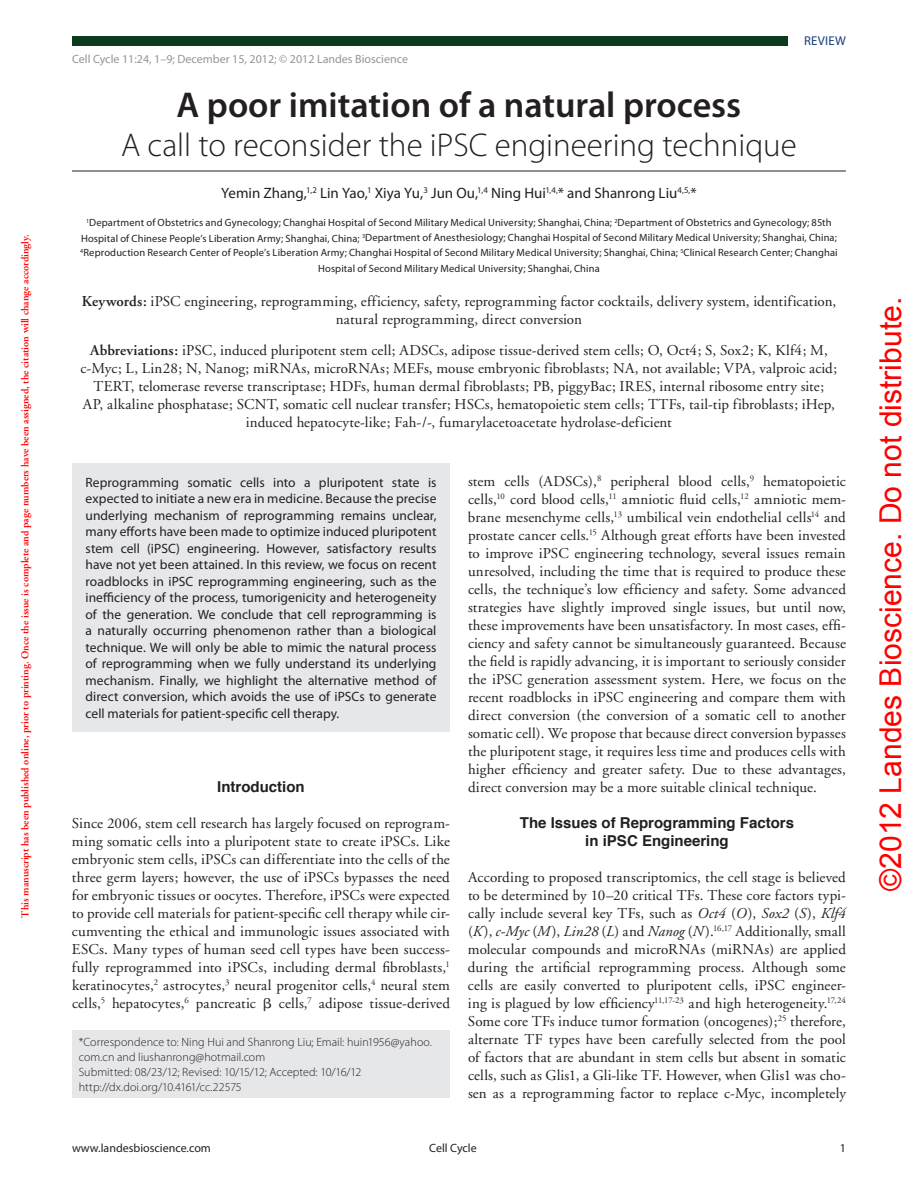
<style>
.page{position:relative;width:918px;height:1188px;background:#fff}
.page>*{position:absolute;margin:0;border:0;box-sizing:border-box;transform-origin:0 0}
.t1{font:600 36px "Myriad Pro";color:#231f20}
.t2{font:300 33px "Myriad Pro";color:#231f20}
.t3{font:30.15px "Arial";color:#f00}
.t4{font:15px/18px "Adobe Garamond";letter-spacing:.005em;color:#231f20;text-align:justify}
.t5{font:15px "Myriad Pro";color:#231f20}
.t6{font:700 15px/18px "Helvetica";color:#231f20;text-align:center}
.t7{font:13.5px/16.5px "Myriad Pro";letter-spacing:.005em;color:#231f20;text-align:justify}
.t8{font:12.75px "Myriad Pro";letter-spacing:.02em;color:#193f7c}
.t9{font:300 12px/15px "Myriad Pro";color:#231f20}
.t10{font:12px "Myriad Pro";color:#939598}
.t11{font:12px "Myriad Pro";color:#231f20}
.t12{font:10.5px/15px "Myriad Pro";letter-spacing:.01em;color:#231f20;text-align:center}
.t13{font:600 10.5px "Adobe Garamond";color:#f00}
.s1{font-weight:600}
.s2{font-family:"Universal Std Greekw Math Pi"}
.s3{font-style:italic}
</style>
<div class="page">
<div style="left:72px;top:36px;width:715px;height:10px;background:#0b3b1c"></div>
<div style="left:72px;top:1030px;width:378px;height:68px;background:#e6e7e9"></div>
<div style="left:72px;top:463px;width:378px;height:268px;background:#e6e7e9"></div>
<hr style="left:72px;top:171px;width:774px;height:1px;background:#231f20">
<p class="t13" style="left:19px;top:918px;width:685px;rotate:-90deg">This manuscript has been published online, prior to printing. Once the issue is complete and page numbers have been assigned, the citation will change accordingly.</p>
<p class="t10" style="left:72px;top:52px;width:338px">Cell Cycle 11:24, 1–9; December 15, 2012; © 2012 Landes Bioscience</p>
<p class="t8" style="left:804px;top:32px;width:43px">REVIEW</p>
<h1 class="t1" style="left:177px;top:82px;width:566px">A poor imitation of a natural process</h1>
<h2 class="t2" style="left:121px;top:125px;width:677px">A call to reconsider the iPSC engineering technique</h2>
<p class="t5" style="left:221px;top:184px;width:477px">Yemin Zhang,<sup>1,2</sup> Lin Yao,<sup>1</sup> Xiya Yu,<sup>3</sup> Jun Ou,<sup>1,4</sup> Ning Hui<sup>1,4,</sup>* and Shanrong Liu<sup>4,5,</sup>*</p>
<p class="t12" style="left:80px;top:215px;width:759px"><sup>1</sup>Department of Obstetrics and Gynecology; Changhai Hospital of Second Military Medical University; Shanghai, China; <sup>2</sup>Department of Obstetrics and Gynecology; 85th Hospital of Chinese People’s Liberation Army; Shanghai, China; <sup>3</sup>Department of Anesthesiology; Changhai Hospital of Second Military Medical University; Shanghai, China; <sup>4</sup>Reproduction Research Center of People’s Liberation Army; Changhai Hospital of Second Military Medical University; Shanghai, China; <sup>5</sup>Clinical Research Center; Changhai Hospital of Second Military Medical University; Shanghai, China</p>
<p class="t4" style="left:82px;top:292px;width:756px;text-align:center"><span class="s1">Keywords:</span> iPSC engineering, reprogramming, efficiency, safety, reprogramming factor cocktails, delivery system, identification, natural reprogramming, direct conversion</p>
<p class="t4" style="left:81px;top:342px;width:758px;text-align:center"><span class="s1">Abbreviations:</span> iPSC, induced pluripotent stem cell; ADSCs, adipose tissue-derived stem cells; O, Oct4; S, Sox2; K, Klf4; M, c-Myc; L, Lin28; N, Nanog; miRNAs, microRNAs; MEFs, mouse embryonic fibroblasts; NA, not available; VPA, valproic acid; TERT, telomerase reverse transcriptase; HDFs, human dermal fibroblasts; PB, piggyBac; IRES, internal ribosome entry site;<br>AP, alkaline phosphatase; SCNT, somatic cell nuclear transfer; HSCs, hematopoietic stem cells; TTFs, tail-tip fibroblasts; iHep, induced hepatocyte-like; Fah-/-, fumarylacetoacetate hydrolase-deficient</p>
<p class="t7" style="left:86px;top:474px;width:353px">Reprogramming somatic cells into a pluripotent state is expected to initiate a new era in medicine. Because the precise underlying mechanism of reprogramming remains unclear, many efforts have been made to optimize induced pluripotent stem cell (iPSC) engineering. However, satisfactory results have not yet been attained. In this review, we focus on recent roadblocks in iPSC reprogramming engineering, such as the inefficiency of the process, tumorigenicity and heterogeneity of the generation. We conclude that cell reprogramming is a naturally occurring phenomenon rather than a biological technique. We will only be able to mimic the natural process of reprogramming when we fully understand its underlying mechanism. Finally, we highlight the alternative method of direct conversion, which avoids the use of iPSCs to generate cell materials for patient-specific cell therapy.</p>
<p class="t6" style="left:217px;top:778px;width:89px">Introduction</p>
<p class="t4" style="left:72px;top:815px;width:380px">Since 2006, stem cell research has largely focused on reprogram&shy;ming somatic cells into a pluripotent state to create iPSCs. Like embryonic stem cells, iPSCs can differentiate into the cells of the three germ layers; however, the use of iPSCs bypasses the need for embryonic tissues or oocytes. Therefore, iPSCs were expected to provide cell materials for patient-specific cell therapy while cir&shy;cumventing the ethical and immunologic issues associated with ESCs. Many types of human seed cell types have been success&shy;fully reprogrammed into iPSCs, including dermal fibroblasts,<sup>1 </sup>keratinocytes,<sup>2</sup> astrocytes,<sup>3</sup> neural progenitor cells,<sup>4</sup> neural stem cells,<sup>5</sup> hepatocytes,<sup>6</sup> pancreatic <span class="s2">β</span> cells,<sup>7</sup> adipose tissue-derived</p>
<p class="t9" style="left:79px;top:1034px;width:355px">*Correspondence to: Ning Hui and Shanrong Liu; Email: huin1956@yahoo. com.cn and liushanrong@hotmail.com<br>Submitted: 08/23/12; Revised: 10/15/12; Accepted: 10/16/12 http://dx.doi.org/10.4161/cc.22575</p>
<p class="t4" style="left:468px;top:473px;width:380px">stem cells (ADSCs),<sup>8</sup> peripheral blood cells,<sup>9</sup> hematopoietic cells,<sup>10</sup> cord blood cells,<sup>11</sup> amniotic fluid cells,<sup>12</sup> amniotic mem&shy;brane mesenchyme cells,<sup>13</sup> umbilical vein endothelial cells<sup>14</sup> and prostate cancer cells.<sup>15</sup> Although great efforts have been invested to improve iPSC engineering technology, several issues remain unresolved, including the time that is required to produce these cells, the technique’s low efficiency and safety. Some advanced strategies have slightly improved single issues, but until now, these improvements have been unsatisfactory. In most cases, effi&shy;ciency and safety cannot be simultaneously guaranteed. Because the field is rapidly advancing, it is important to seriously consider the iPSC generation assessment system. Here, we focus on the recent roadblocks in iPSC engineering and compare them with direct conversion (the conversion of a somatic cell to another somatic cell). We propose that because direct conversion bypasses the pluripotent stage, it requires less time and produces cells with higher efficiency and greater safety. Due to these advantages, direct conversion may be a more suitable clinical technique.</p>
<p class="t6" style="left:520px;top:814px;width:276px">The Issues of Reprogramming Factors in iPSC Engineering</p>
<p class="t4" style="left:468px;top:869px;width:379px">According to proposed transcriptomics, the cell stage is believed to be determined by 10–20 critical TFs. These core factors typi&shy;cally include several key TFs, such as <span class="s3">Oct4</span> (<span class="s3">O</span>), <span class="s3">Sox2</span> (<span class="s3">S</span>), <span class="s3">Klf4 </span>(<span class="s3">K</span>), <span class="s3">c-Myc</span> (<span class="s3">M</span>), <span class="s3">Lin28</span> (<span class="s3">L</span>) and <span class="s3">Nanog</span> (<span class="s3">N</span>).<sup>16,17</sup> Additionally, small molecular compounds and microRNAs (miRNAs) are applied during the artificial reprogramming process. Although some cells are easily converted to pluripotent cells, iPSC engineer&shy;ing is plagued by low efficiency<sup>11,17-23</sup> and high heterogeneity.<sup>17,24<br></sup>Some core TFs induce tumor formation (oncogenes);<sup>25</sup> therefore, alternate TF types have been carefully selected from the pool of factors that are abundant in stem cells but absent in somatic cells, such as Glis1, a Gli-like TF. However, when Glis1 was cho&shy;sen as a reprogramming factor to replace c-Myc, incompletely</p>
<p class="t11" style="left:72px;top:1141px;width:140px">www.landesbioscience.com</p>
<p class="t11" style="left:429px;top:1141px;width:49px">Cell Cycle</p>
<p class="t11" style="left:840px;top:1141px;width:8px">1</p>
<h3 class="t3" style="left:871px;top:891px;width:595px;rotate:-90deg">©2012 Landes Bioscience. Do not distribute.</h3>
</div>
